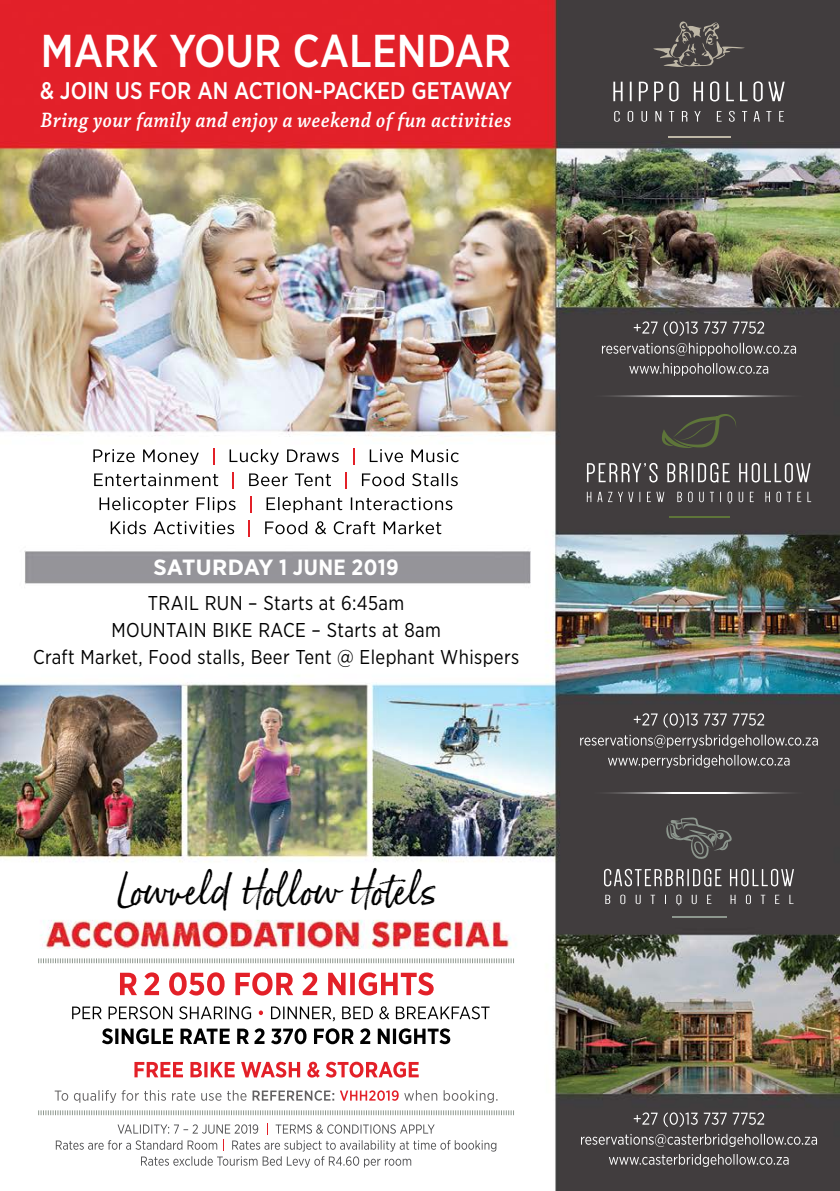
<style>
.page{position:relative;width:840px;height:1191px;background:#fff}
.page>*{position:absolute;margin:0;border:0;box-sizing:border-box;transform-origin:0 0}
.t1{font:500 46px "Gotham Narrow";color:#fff;scale:.95 1}
.t2{font:38px "Born Ready";color:#000;scale:1.05 1}
.t3{font:500 24px "Gotham Narrow";color:#fff;scale:.95 1}
.t4{font:italic 600 22px "Chaparral Pro";letter-spacing:.03em;color:#fff;scale:.9 1}
.t5{font:700 22px "Gotham Narrow";letter-spacing:.02em;color:#fff;scale:1.1 1}
.t6{font:20px/26.8px "Gotham Narrow";letter-spacing:.02em;color:#000;text-align:center;scale:.95 1}
</style>
<div class="page">
<img style="left:0;top:0;width:839px;height:1191px">
<svg style="left:265px;top:521px;width:176px;height:13px"></svg>
<svg style="left:248px;top:520px;width:2px;height:16px"></svg>
<svg style="left:111px;top:521px;width:123px;height:13px"></svg>
<svg style="left:266px;top:497px;width:186px;height:16px"></svg>
<svg style="left:250px;top:496px;width:1px;height:16px"></svg>
<svg style="left:99px;top:497px;width:136px;height:16px"></svg>
<svg style="left:362px;top:473px;width:95px;height:13px"></svg>
<svg style="left:345px;top:472px;width:1px;height:16px"></svg>
<svg style="left:249px;top:473px;width:82px;height:13px"></svg>
<svg style="left:232px;top:472px;width:2px;height:16px"></svg>
<svg style="left:94px;top:473px;width:124px;height:13px"></svg>
<svg style="left:369px;top:449px;width:89px;height:13px"></svg>
<svg style="left:353px;top:448px;width:1px;height:16px"></svg>
<svg style="left:229px;top:449px;width:109px;height:16px"></svg>
<svg style="left:213px;top:448px;width:1px;height:16px"></svg>
<svg style="left:93px;top:449px;width:106px;height:16px"></svg>
<svg style="left:629px;top:363px;width:138px;height:13px;background:#666364"></svg>
<svg style="left:601px;top:343px;width:194px;height:13px;background:#676465"></svg>
<svg style="left:633px;top:321px;width:130px;height:15px;background:#636060"></svg>
<svg style="left:607px;top:755px;width:182px;height:12px;background:#696667"></svg>
<svg style="left:580px;top:734px;width:237px;height:14px;background:#656263"></svg>
<svg style="left:633px;top:713px;width:130px;height:15px;background:#636060"></svg>
<svg style="left:608px;top:1154px;width:180px;height:12px;background:#6a6667"></svg>
<svg style="left:580px;top:1133px;width:236px;height:14px;background:#656262"></svg>
<svg style="left:633px;top:1112px;width:130px;height:15px;background:#636060"></svg>
<hr style="left:671px;top:916px;width:54px;height:2px;background:#8d978e">
<svg style="left:603px;top:869px;width:190px;height:36px;background:#5f5c5d"></svg>
<svg style="left:665px;top:817px;width:66px;height:42px;background:#51504f"></svg>
<hr style="left:667px;top:136px;width:62px;height:1px;background:#beb7a6">
<svg style="left:613px;top:81px;width:171px;height:41px;background:#5d5a5b"></svg>
<svg style="left:652px;top:19px;width:92px;height:49px;background:#55504e"></svg>
<svg style="left:586px;top:463px;width:224px;height:40px;background:#605d5e"></svg>
<svg style="left:661px;top:414px;width:74px;height:34px;background:#46483c"></svg>
<hr style="left:668px;top:516px;width:60px;height:1px;background:#5e7539">
<hr style="left:586px;top:792px;width:224px;height:2px;background:#fff">
<hr style="left:586px;top:395px;width:224px;height:2px;background:#fff">
<svg style="left:56px;top:1123px;width:440px;height:44px"></svg>
<svg style="left:404px;top:1090px;width:93px;height:12px"></svg>
<svg style="left:55px;top:1090px;width:343px;height:12px"></svg>
<svg style="left:134px;top:1061px;width:284px;height:16px"></svg>
<svg style="left:102px;top:1028px;width:348px;height:16px"></svg>
<svg style="left:271px;top:1006px;width:218px;height:15px"></svg>
<svg style="left:259px;top:1010px;width:4px;height:5px"></svg>
<svg style="left:72px;top:1006px;width:179px;height:13px"></svg>
<svg style="left:120px;top:972px;width:313px;height:23px"></svg>
<svg style="left:38px;top:958px;width:476px;height:5px"></svg>
<svg style="left:38px;top:1110px;width:476px;height:5px"></svg>
<h1 class="t1" style="left:41px;top:21px;width:496px">MARK YOUR CALENDAR</h1>
<p class="t3" style="left:40px;top:75px;width:498px">&amp; JOIN US FOR AN ACTION-PACKED GETAWAY</p>
<p class="t4" style="left:41px;top:107px;width:524px">Bring your family and enjoy a weekend of fun activities</p>
<p class="t5" style="left:153px;top:553px;width:224px">SATURDAY 1 JUNE 2019</p>
<p class="t6" style="left:33px;top:589px;width:513px">TRAIL RUN – Starts at 6:45am<br>MOUNTAIN BIKE RACE – Starts at 8am<br>Craft Market, Food stalls, Beer Tent @ Elephant Whispers</p>
<h2 class="t2" style="left:116px;top:867px;width:306px">Lowveld Hollow Hotels</h2>
</div>
